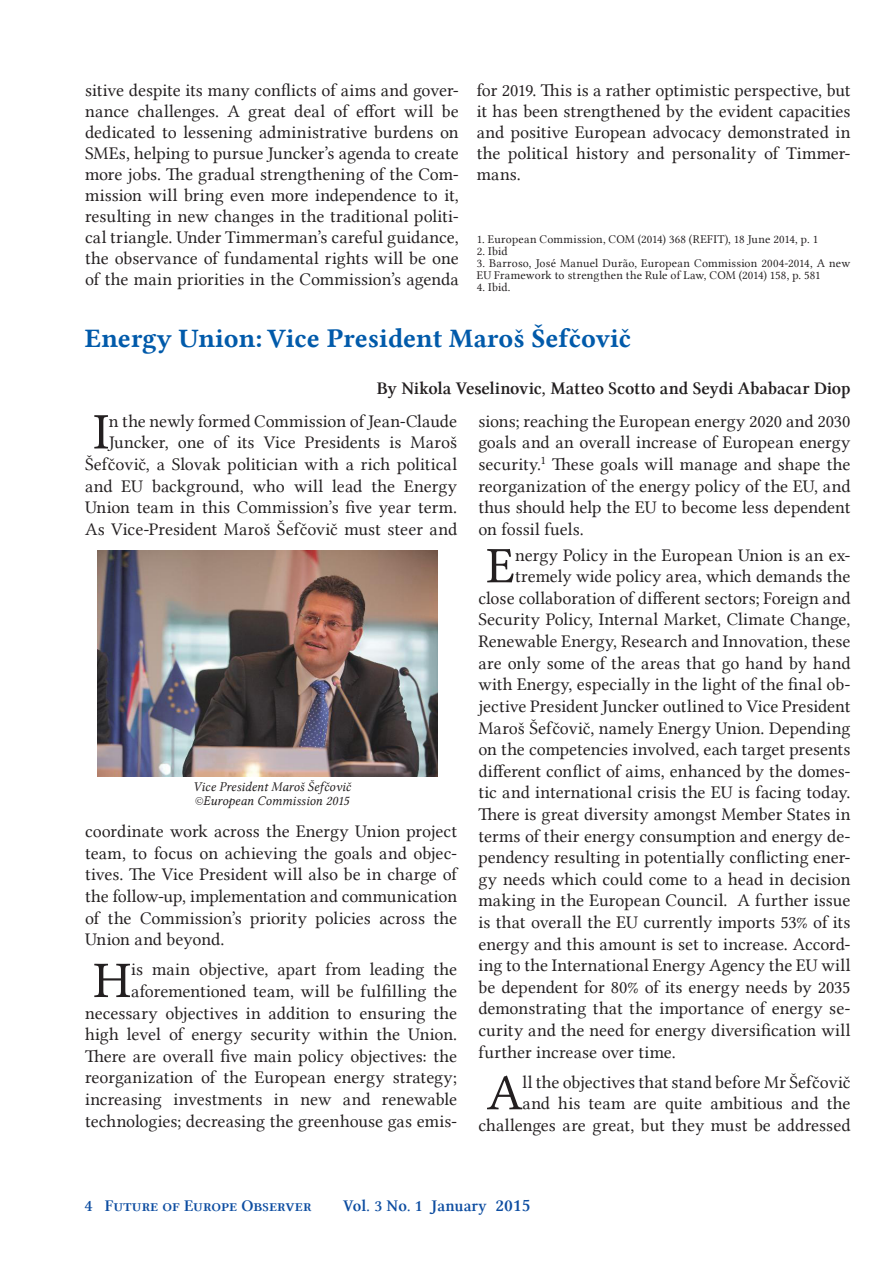
<style>
.page{position:relative;width:893px;height:1263px;background:#fff}
.page>*{position:absolute;margin:0;border:0;box-sizing:border-box;transform-origin:0 0}
.t1{font:51.45px "Lin Libertine";color:#231f20}
.Titel{font:27px "Lin Libertine B";color:#015aaa}
.t2{font:18px/21.6px "Lin Libertine";color:#231f20;text-align:justify}
.Zitat_-_Autor{font:18px "Lin Libertine Z";letter-spacing:-.005em;color:#231f20}
.t3{font:16.5px "Lin Libertine Z";color:#0d4da1}
.Zitat_-_Autor-2{font:13.5px "Lin Libertine I";color:#231f20}
.Footnotes{font:12px/12px "Lin Libertine";letter-spacing:.01em;color:#231f20}
.s1{font-size:18px}
</style>
<div class="page">
<img style="left:98px;top:550px;width:340px;height:227px">
<p class="t2" style="left:85px;top:80px;width:375px;line-height:21px">sitive despite its many conflicts of aims and gover&shy;nance challenges. A great deal of effort will be dedicated to lessening administrative burdens on SMEs, helping to pursue Juncker’s agenda to create more jobs. The gradual strengthening of the Com&shy;mission will bring even more independence to it, resulting in new changes in the traditional politi&shy;cal triangle. Under Timmerman’s careful guidance, the observance of fundamental rights will be one of the main priorities in the Commission’s agenda</p>
<p class="t2" style="left:477px;top:80px;width:375px;line-height:21px">for 2019. This is a rather optimistic perspective, but it has been strengthened by the evident capacities and positive European advocacy demonstrated in the political history and personality of Timmer&shy;mans.</p>
<p class="Footnotes" style="left:477px;top:233px;width:343px">1. European Commission, COM (2014) 368 (REFIT), 18 June 2014, p. 1</p>
<p class="Footnotes" style="left:477px;top:245px;width:32px">2. Ibid</p>
<p class="Footnotes" style="left:477px;top:257px;width:375px">3. Barroso, José Manuel Durão, European Commission 2004-2014, A new<br>EU Framework to strengthen the Rule of Law, COM (2014) 158, p. 581</p>
<p class="Footnotes" style="left:477px;top:281px;width:35px">4. Ibid.</p>
<p class="Titel" style="left:85px;top:320px;width:548px">Energy Union: Vice President Maroš Šefčovič</p>
<p class="Zitat_-_Autor" style="left:377px;top:377px;width:475px">By Nikola Veselinovic, Matteo Scotto and Seydi Ababacar Diop</p>
<p class="t2" style="left:85px;top:410px;width:374px;text-align:right">n the newly formed Commission of Jean-Claude Juncker, one of its Vice Presidents is Maroš Šefčovič, a Slovak politician with a rich political and EU background, who will lead the Energy Union team in this Commission’s five year term.<br>As Vice-President Maroš Šefčovič must steer and</p>
<p class="t1" style="left:94px;top:402px;width:17px">I</p>
<p class="Zitat_-_Autor-2" style="left:193px;top:779px;width:159px">Vice President Maroš Šefčovič</p>
<p class="Zitat_-_Autor-2" style="left:195px;top:793px;width:156px">©European Commission 2015</p>
<p class="t2" style="left:85px;top:821px;width:374px">coordinate work across the Energy Union project team, to focus on achieving the goals and objec&shy;tives. The Vice President will also be in charge of the follow-up, implementation and communication of the Commission’s priority policies across the Union and beyond.</p>
<p class="t1" style="left:94px;top:951px;width:39px">H</p>
<p class="t2" style="left:85px;top:959px;width:374px;text-align:right">is main objective, apart from leading the aforementioned team, will be fulfilling the necessary objectives in addition to ensuring the high level of energy security within the Union.<br>There are overall five main policy objectives: the reorganization of the European energy strategy; increasing investments in new and renewable technologies; decreasing the greenhouse gas emis-</p>
<p class="t2" style="left:478px;top:410px;width:374px">sions; reaching the European energy 2020 and 2030 goals and an overall increase of European energy security.<sup>1</sup> These goals will manage and shape the reorganization of the energy policy of the EU, and thus should help the EU to become less dependent on fossil fuels.</p>
<p class="t1" style="left:487px;top:536px;width:30px">E</p>
<p class="t2" style="left:515px;top:544px;width:337px">nergy Policy in the European Union is an ex-</p>
<p class="t2" style="left:515px;top:566px;width:337px">tremely wide policy area, which demands the</p>
<p class="t2" style="left:478px;top:587px;width:374px">close collaboration of different sectors; Foreign and</p>
<p class="t2" style="left:478px;top:609px;width:374px">Security Policy, Internal Market, Climate Change,</p>
<p class="t2" style="left:478px;top:630px;width:374px">Renewable Energy, Research and Innovation, these</p>
<p class="t2" style="left:478px;top:652px;width:374px">are only some of the areas that go hand by hand</p>
<p class="t2" style="left:478px;top:674px;width:374px">with Energy, especially in the light of the final ob-</p>
<p class="t2" style="left:478px;top:695px;width:374px">jective President Juncker outlined to Vice President</p>
<p class="t2" style="left:478px;top:717px;width:374px">Maroš Šefčovič, namely Energy Union. Depending</p>
<p class="t2" style="left:478px;top:738px;width:374px">on the competencies involved, each target presents</p>
<p class="t2" style="left:478px;top:760px;width:374px">different conflict of aims, enhanced by the domes-</p>
<p class="t2" style="left:478px;top:782px;width:374px">tic and international crisis the EU is facing today.</p>
<p class="t2" style="left:478px;top:803px;width:374px">There is great diversity amongst Member States in</p>
<p class="t2" style="left:478px;top:825px;width:374px">terms of their energy consumption and energy de-</p>
<p class="t2" style="left:478px;top:846px;width:374px">pendency resulting in potentially conflicting ener-</p>
<p class="t2" style="left:478px;top:868px;width:374px">gy needs which could come to a head in decision</p>
<p class="t2" style="left:478px;top:890px;width:374px">making in the European Council. A further issue</p>
<p class="t2" style="left:478px;top:911px;width:374px">is that overall the EU currently imports 53% of its</p>
<p class="t2" style="left:478px;top:933px;width:374px">energy and this amount is set to increase. Accord-</p>
<p class="t2" style="left:478px;top:954px;width:374px">ing to the International Energy Agency the EU will</p>
<p class="t2" style="left:478px;top:976px;width:374px">be dependent for 80% of its energy needs by 2035</p>
<p class="t2" style="left:478px;top:998px;width:374px">demonstrating that the importance of energy se-</p>
<p class="t2" style="left:478px;top:1019px;width:374px">curity and the need for energy diversification will</p>
<p class="t2" style="left:478px;top:1041px;width:199px">further increase over time.</p>
<p class="t1" style="left:487px;top:1063px;width:37px">A</p>
<p class="t2" style="left:478px;top:1071px;width:374px;text-align:right">ll the objectives that stand before Mr Šefčovič<br>and his team are quite ambitious and the challenges are great, but they must be addressed</p>
<p class="t3" style="left:84px;top:1196px;width:229px">4 Future of Europe Observer</p>
<p class="t3" style="left:343px;top:1196px;width:189px">Vol. 3 No. 1 January <span class="s1">2015</span></p>
</div>
